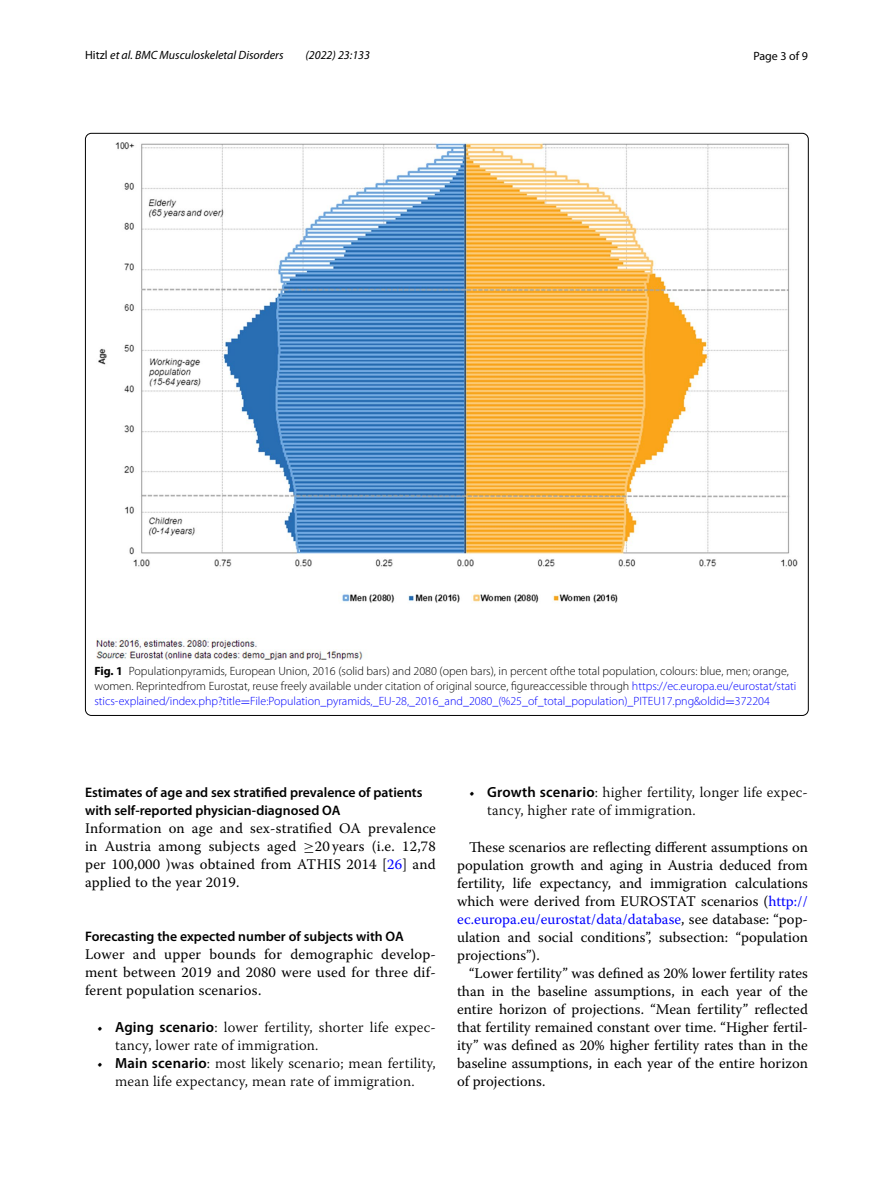
<style>
.page{position:relative;width:893px;height:1187px;background:#fff}
.page>*{position:absolute;margin:0;border:0;box-sizing:border-box;transform-origin:0 0}
.t1{font:14.7px/18px "Warnock Pro";letter-spacing:.01em;color:#000;text-align:justify}
.t2{font:300 14.7px/18px "Warnock Pro";letter-spacing:.015em;color:#000}
.t3{font:600 13.8px/18px "Myriad Pro";color:#000}
.t4{font:300 12px/15px "Myriad Pro";color:#000}
.t5{font:italic 12px "Myriad Pro";color:#000}
.t6{font:12px "Myriad Pro";color:#000}
.s1{font-style:normal}
.s2{font-weight:700}
.s3{color:#00f}
.s4{font-family:"MTSY";font-weight:400;color:#00f}
.s5{font-family:"MTSY"}
.s6{font-family:"Myriad Pro";font-weight:600}
</style>
<div class="page">
<img style="left:97px;top:142px;width:700px;height:518px">
<p class="t5" style="left:85px;top:48px;width:200px"><span class="s1">Hitzl</span> et al. BMC Musculoskeletal Disorders</p>
<p class="t5" style="left:305px;top:48px;width:66px">(2022) 23:133</p>
<p class="t6" style="left:753px;top:48px;width:56px">Page 3 of 9</p>
<p class="t4" style="left:94px;top:663px;width:704px"><span class="s2">Fig. 1</span> Populationpyramids, European Union, 2016 (solid bars) and 2080 (open bars), in percent ofthe total population, colours: blue, men; orange, women. Reprintedfrom Eurostat, reuse freely available under citation of original source, figureaccessible through <span class="s3">https://ec.europa.eu/eurostat/stati stics- explained/index.php?title</span><span class="s4">=</span><span class="s3">File:Population_pyramids,_EU- 28,_2016_and_2080_(%25_of_total_population)_PITEU17.png&amp;oldid</span><span class="s4">=</span><span class="s3">372204</span></p>
<p class="t3" style="left:85px;top:782px;width:339px">Estimates of age and sex stratified prevalence of patients with self‑reported physician‑diagnosed OA</p>
<p class="t1" style="left:85px;top:818px;width:352px">Information on age and sex-stratified OA prevalence in Austria among subjects aged <span class="s5">≥</span>20 years (i.e. 12,78 per 100,000 )was obtained from ATHIS 2014 [<span class="s3">26</span>] and applied to the year 2019.</p>
<p class="t3" style="left:85px;top:927px;width:320px">Forecasting the expected number of subjects with OA</p>
<p class="t1" style="left:85px;top:945px;width:352px">Lower and upper bounds for demographic develop&shy;ment between 2019 and 2080 were used for three dif&shy;ferent population scenarios.</p>
<p class="t2" style="left:115px;top:1018px;width:322px;text-indent:-18px">• <span class="s6">Aging scenario</span>: lower fertility, shorter life expec&shy;tancy, lower rate of immigration.</p>
<p class="t2" style="left:97px;top:1054px;width:340px;text-align:center">• <span class="s6">Main scenario</span>: most likely scenario; mean fertility, mean life expectancy, mean rate of immigration.</p>
<p class="t2" style="left:487px;top:783px;width:322px;text-indent:-18px">• <span class="s6">Growth scenario</span>: higher fertility, longer life expec&shy;tancy, higher rate of immigration.</p>
<p class="t1" style="left:457px;top:837px;width:352px;text-indent:12px">These scenarios are reflecting different assumptions on population growth and aging in Austria deduced from fertility, life expectancy, and immigration calculations which were derived from EUROSTAT scenarios (<span class="s3">http:// ec.europa.eu/eurostat/data/database</span>, see database: “pop&shy;ulation and social conditions”, subsection: “population projections”).</p>
<p class="t1" style="left:457px;top:963px;width:352px;text-indent:12px">“Lower fertility” was defined as 20% lower fertility rates than in the baseline assumptions, in each year of the entire horizon of projections. “Mean fertility” reflected that fertility remained constant over time. “Higher fertil&shy;ity” was defined as 20% higher fertility rates than in the baseline assumptions, in each year of the entire horizon of projections.</p>
</div>
